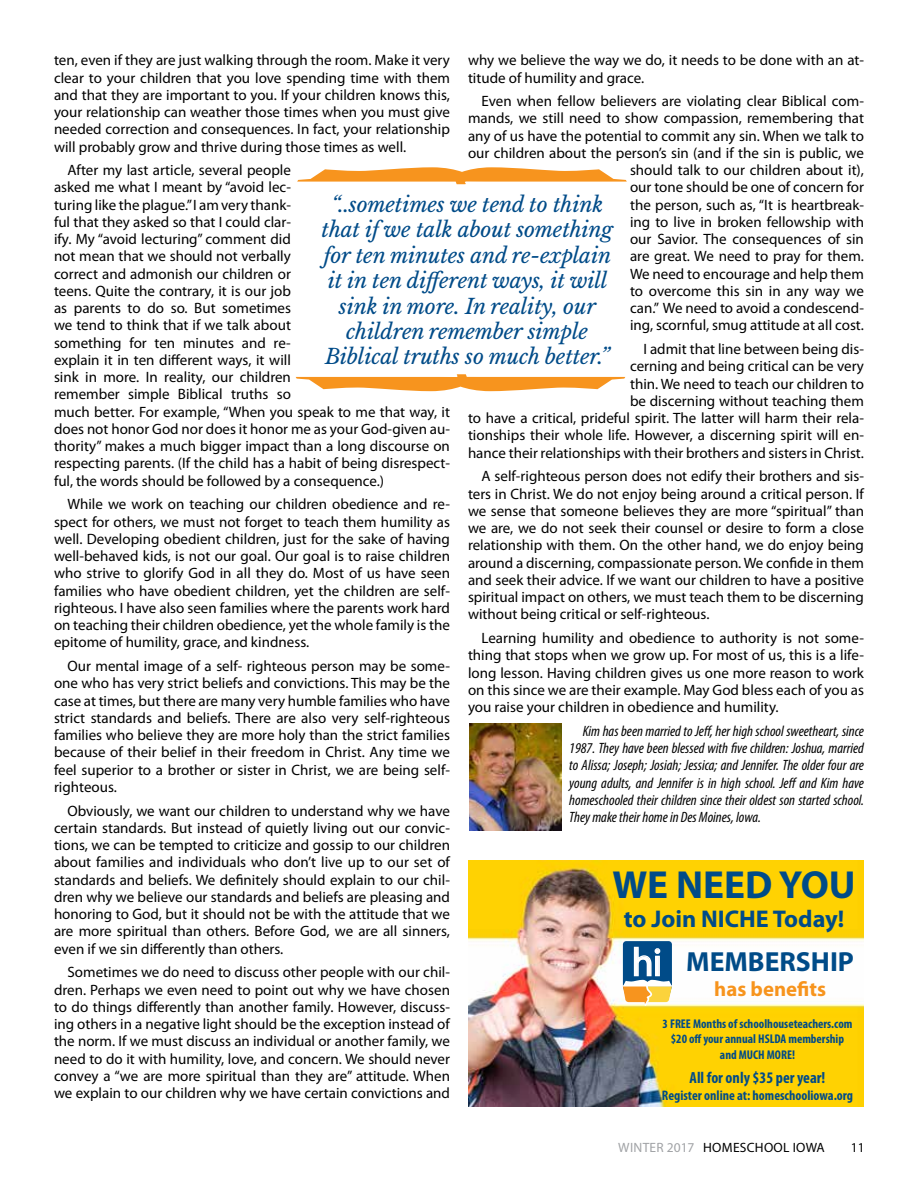
<style>
.page{position:relative;width:918px;height:1188px;background:#fff}
.page>*{position:absolute;margin:0;border:0;box-sizing:border-box;transform-origin:0 0}
.t1{font:700 39.3px "Myriad Pro";color:#004b88}
.t2{font:700 27.75px "Myriad Pro";color:#004b88}
.t3{font:700 24.3px "Myriad Pro";color:#004b88}
.t4{font:italic 21px/25.5px "Libre Baskerville";letter-spacing:-.01em;color:#004b88;text-align:center}
.t5{font:700 20.85px "Myriad Pro";color:#f7941d}
.t6{font:700 condensed 16.2px "Myriad Pro";color:#004b88}
.t7{font:15px/17.2px "Myriad Pro";color:#000;text-align:justify}
.t8{font:italic condensed 15px/17.2px "Myriad Pro";color:#000;text-align:justify}
.t9{font:700 condensed 13.8px "Myriad Pro";color:#004b88}
.t10{font:13.5px "Myriad Pro";letter-spacing:.02em;color:#000}
.t11{font:700 condensed 12.75px/15.3px "Myriad Pro";color:#004b88;text-align:center}
.s1{font-weight:400;font-size:39.6px;color:#fff}
.s2{color:#a1a3a6}
</style>
<div class="page">
<svg style="left:297px;top:167px;width:330px;height:17px"></svg>
<svg style="left:296px;top:374px;width:329px;height:17px"></svg>
<img style="left:469px;top:724px;width:93px;height:107px">
<img style="left:468px;top:861px;width:395px;height:246px">
<svg style="left:621px;top:941px;width:53px;height:67px"></svg>
<p class="t7" style="left:54px;top:51px;width:398px">ten, even if they are just walking through the room. Make it very clear to your children that you love spending time with them and that they are important to you. If your children knows this, your relationship can weather those times when you must give needed correction and consequences. In fact, your relationship will probably grow and thrive during those times as well.</p>
<p class="t7" style="left:54px;top:161px;width:398px;text-align:left;text-indent:14px">After my last article, several people<br>asked me what I meant by “avoid lec-<br>turing like the plague.” I am very thank-<br>ful that they asked so that I could clar-<br>ify. My “avoid lecturing” comment did<br>not mean that we should not verbally<br>correct and admonish our children or<br>teens. Quite the contrary, it is our job<br>as parents to do so. But sometimes<br>we tend to think that if we talk about<br>something for ten minutes and re-<br>explain it in ten different ways, it will<br>sink in more. In reality, our children<br>remember simple Biblical truths so<br>much better. For example, “When you speak to me that way, it does not honor God nor does it honor me as your God-given au&shy;thority” makes a much bigger impact than a long discourse on respecting parents. (If the child has a habit of being disrespect&shy;ful, the words should be followed by a consequence.)</p>
<p class="t7" style="left:54px;top:496px;width:398px;text-indent:14px">While we work on teaching our children obedience and re&shy;spect for others, we must not forget to teach them humility as well. Developing obedient children, just for the sake of having well-behaved kids, is not our goal. Our goal is to raise children who strive to glorify God in all they do. Most of us have seen families who have obedient children, yet the children are self&shy;righteous. I have also seen families where the parents work hard on teaching their children obedience, yet the whole family is the epitome of humility, grace, and kindness.</p>
<p class="t7" style="left:54px;top:657px;width:398px;text-indent:14px">Our mental image of a self- righteous person may be some&shy;one who has very strict beliefs and convictions. This may be the case at times, but there are many very humble families who have strict standards and beliefs. There are also very self-righteous families who believe they are more holy than the strict families because of their belief in their freedom in Christ. Any time we feel superior to a brother or sister in Christ, we are being self&shy;righteous.</p>
<p class="t7" style="left:54px;top:802px;width:398px;text-indent:14px">Obviously, we want our children to understand why we have certain standards. But instead of quietly living out our convic&shy;tions, we can be tempted to criticize and gossip to our children about families and individuals who don’t live up to our set of standards and beliefs. We definitely should explain to our chil&shy;dren why we believe our standards and beliefs are pleasing and honoring to God, but it should not be with the attitude that we are more spiritual than others. Before God, we are all sinners, even if we sin differently than others.</p>
<p class="t7" style="left:54px;top:964px;width:398px;text-indent:14px">Sometimes we do need to discuss other people with our chil&shy;dren. Perhaps we even need to point out why we have chosen to do things differently than another family. However, discuss&shy;ing others in a negative light should be the exception instead of the norm. If we must discuss an individual or another family, we need to do it with humility, love, and concern. We should never convey a “we are more spiritual than they are” attitude. When we explain to our children why we have certain convictions and</p>
<p class="t7" style="left:468px;top:51px;width:397px">why we believe the way we do, it needs to be done with an at&shy;titude of humility and grace.</p>
<p class="t7" style="left:468px;top:92px;width:398px;text-align:right">Even when fellow believers are violating clear Biblical com&shy;mands, we still need to show compassion, remembering that any of us have the potential to commit any sin. When we talk to our children about the person’s sin (and if the sin is public, we should talk to our children about it),<br>our tone should be one of concern for<br>the person, such as, “It is heartbreak-<br>ing to live in broken fellowship with<br>our Savior. The consequences of sin<br>are great. We need to pray for them.<br>We need to encourage and help them<br>to overcome this sin in any way we<br>can.” We need to avoid a condescend-<br>ing, scornful, smug attitude at all cost.</p>
<p class="t7" style="left:468px;top:340px;width:398px;text-align:right">I admit that line between being dis-<br>cerning and being critical can be very<br>thin. We need to teach our children to<br>be discerning without teaching them<br>to have a critical, prideful spirit. The latter will harm their rela&shy;tionships their whole life. However, a discerning spirit will en&shy;hance their relationships with their brothers and sisters in Christ.</p>
<p class="t7" style="left:468px;top:468px;width:398px;text-indent:13px">A self-righteous person does not edify their brothers and sis&shy;ters in Christ. We do not enjoy being around a critical person. If we sense that someone believes they are more “spiritual” than we are, we do not seek their counsel or desire to form a close relationship with them. On the other hand, we do enjoy being around a discerning, compassionate person. We confide in them and seek their advice. If we want our children to have a positive spiritual impact on others, we must teach them to be discerning without being critical or self-righteous.</p>
<p class="t7" style="left:468px;top:629px;width:398px;text-indent:13px">Learning humility and obedience to authority is not some&shy;thing that stops when we grow up. For most of us, this is a life&shy;long lesson. Having children gives us one more reason to work on this since we are their example. May God bless each of you as you raise your children in obedience and humility.</p>
<p class="t8" style="left:569px;top:722px;width:296px;text-indent:14px">Kim has been married to Jeff, her high school sweetheart, since 1987. They have been blessed with five children: Joshua, married to Alissa; Joseph; Josiah; Jessica; and Jennifer. The older four are young adults, and Jennifer is in high school. Jeff and Kim have homeschooled their children since their oldest son started school.<br>They make their home in Des Moines, Iowa.</p>
<h3 class="t4" style="left:322px;top:191px;width:293px">“..sometimes we tend to think that if we talk about something for ten minutes and re-explain it in ten different ways, it will sink in more. In reality, our children remember simple<br>Biblical truths so much better.”</h3>
<h1 class="t1" style="left:612px;top:859px;width:245px">WE NEED YOU</h1>
<h3 class="t3" style="left:624px;top:903px;width:222px">to Join NICHE Today!</h3>
<h2 class="t2" style="left:632px;top:944px;width:224px"><span class="s1">hi</span> MEMBERSHIP</h2>
<h3 class="t5" style="left:714px;top:976px;width:113px">has benefits</h3>
<p class="t11" style="left:663px;top:1016px;width:191px">3 FREE Months of schoolhouseteachers.com $20 off your annual HSLDA membership and MUCH MORE!</p>
<p class="t6" style="left:690px;top:1067px;width:137px">All for only $35 per year!</p>
<p class="t9" style="left:662px;top:1087px;width:193px">Register online at: homeschooliowa.org</p>
<p class="t10" style="left:618px;top:1139px;width:208px"><span class="s2">WINTER 2017</span> HOMESCHOOL IOWA</p>
<p class="t10" style="left:851px;top:1139px;width:15px">11</p>
</div>
